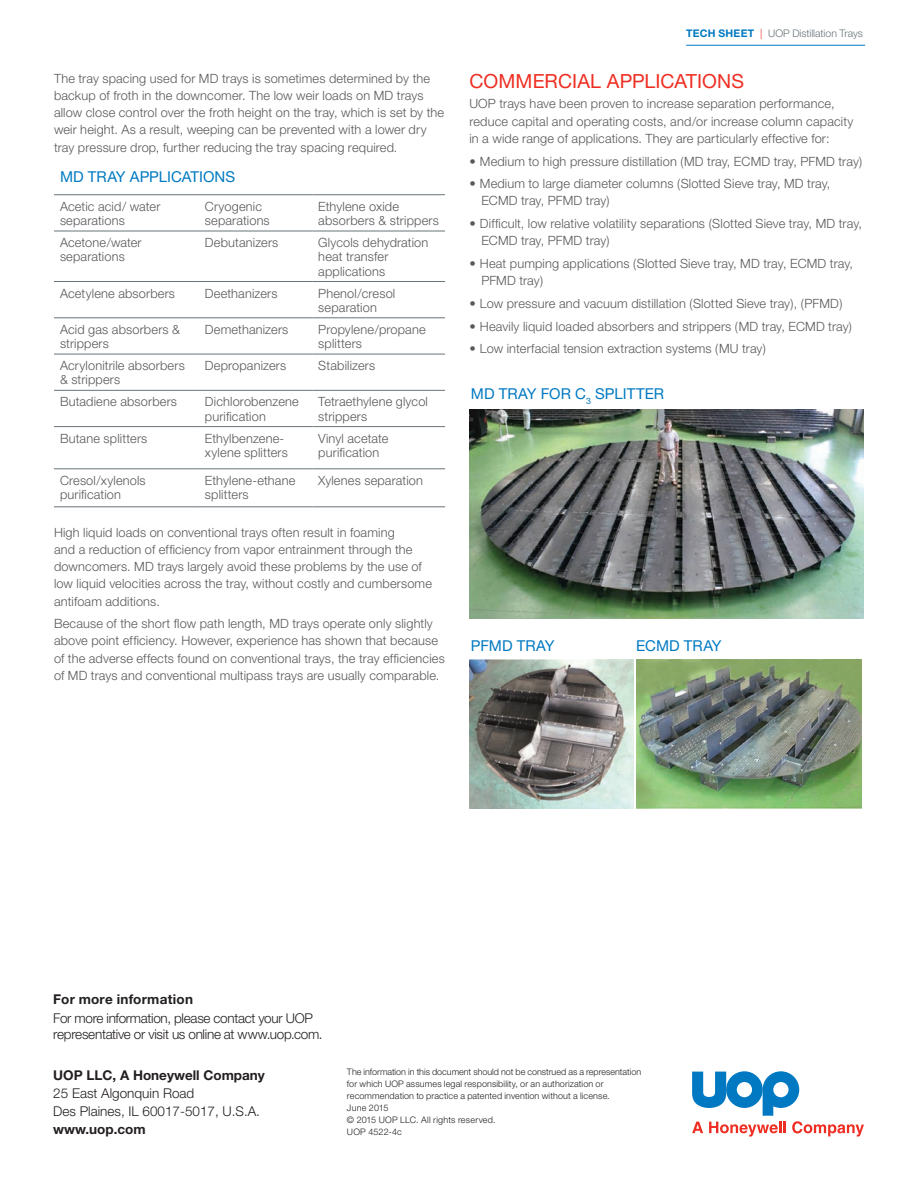
<style>
.page{position:relative;width:918px;height:1188px;background:#fff}
.page>*{position:absolute;margin:0;border:0;box-sizing:border-box;transform-origin:0 0}
.TS-Body_Subhead_Hel{font:19.5px "Helvetica Neue";letter-spacing:.005em;color:#ee2e22}
.TS-Figure_Table_Sub{font:15px "Helvetica Neue";letter-spacing:.005em;color:#0079c2}
.TS-Figure_Table_Titl{font:15px "Helvetica Neue";letter-spacing:.005em;color:#0079c2}
.t1{font:300 13.5px/16.5px "Helvetica Neue";letter-spacing:-.02em;color:#231f20}
.t2{font:300 13.5px "Helvetica Neue";color:#231f20}
.TS-Body_Subhead_Lev{font:700 13.5px "Helvetica Neue";color:#231f20}
.TS-Body_Subhead_Lev-2{font:700 13.5px "Helvetica Neue";letter-spacing:.02em;color:#231f20}
.TS-Body_Hel_Lt_8_5_1{font:300 12.75px/17.2px "Helvetica Neue";letter-spacing:.01em;color:#57585a}
.TS-Table_Hel_Lt_8_5{font:300 12.75px/14.2px "Helvetica Neue";letter-spacing:.015em;color:#57585a}
.TS-Bulleted_Body_Hel{font:300 12.75px/17.2px "Helvetica Neue";letter-spacing:.01em;color:#57585a}
.TS-Bulleted_Body_Hel-2{font:300 10.5px "Helvetica Neue";letter-spacing:-.005em;color:#687379}
.t3{font:300 9px/12px "Helvetica Neue";letter-spacing:.01em;color:#231f20}
.s1{font-weight:700;color:#0079c2}
.s2{color:#ee2e22}
</style>
<div class="page">
<svg style="left:692px;top:1071px;width:172px;height:66px"></svg>
<hr style="left:686px;top:45px;width:179px;height:1px;background:#0079c2">
<hr style="left:54px;top:194px;width:145px;height:1px;background:#687379">
<hr style="left:199px;top:194px;width:113px;height:1px;background:#687379">
<hr style="left:312px;top:194px;width:133px;height:1px;background:#687379">
<hr style="left:54px;top:231px;width:145px;height:1px;background:#687379">
<hr style="left:199px;top:231px;width:113px;height:1px;background:#687379">
<hr style="left:312px;top:231px;width:133px;height:1px;background:#687379">
<hr style="left:54px;top:281px;width:145px;height:1px;background:#687379">
<hr style="left:199px;top:281px;width:113px;height:1px;background:#687379">
<hr style="left:312px;top:281px;width:133px;height:1px;background:#687379">
<hr style="left:54px;top:317px;width:145px;height:1px;background:#687379">
<hr style="left:199px;top:317px;width:113px;height:1px;background:#687379">
<hr style="left:312px;top:317px;width:133px;height:1px;background:#687379">
<hr style="left:54px;top:354px;width:145px;height:1px;background:#687379">
<hr style="left:199px;top:354px;width:113px;height:1px;background:#687379">
<hr style="left:312px;top:354px;width:133px;height:1px;background:#687379">
<hr style="left:54px;top:390px;width:145px;height:1px;background:#687379">
<hr style="left:199px;top:390px;width:113px;height:1px;background:#687379">
<hr style="left:312px;top:390px;width:133px;height:1px;background:#687379">
<hr style="left:54px;top:426px;width:145px;height:1px;background:#687379">
<hr style="left:199px;top:426px;width:113px;height:1px;background:#687379">
<hr style="left:312px;top:426px;width:133px;height:1px;background:#687379">
<hr style="left:54px;top:468px;width:145px;height:1px;background:#687379">
<hr style="left:199px;top:468px;width:113px;height:1px;background:#687379">
<hr style="left:312px;top:468px;width:133px;height:1px;background:#687379">
<hr style="left:54px;top:506px;width:145px;height:1px;background:#687379">
<hr style="left:199px;top:506px;width:113px;height:1px;background:#687379">
<hr style="left:312px;top:506px;width:133px;height:1px;background:#687379">
<img style="left:636px;top:660px;width:225px;height:149px">
<img style="left:469px;top:409px;width:395px;height:210px">
<img style="left:469px;top:660px;width:164px;height:149px">
<p class="TS-Body_Hel_Lt_8_5_1" style="left:54px;top:69px;width:392px">The tray spacing used for MD trays is sometimes determined by the backup of froth in the downcomer. The low weir loads on MD trays allow close control over the froth height on the tray, which is set by the weir height. As a result, weeping can be prevented with a lower dry tray pressure drop, further reducing the tray spacing required.</p>
<p class="TS-Figure_Table_Titl" style="left:60px;top:168px;width:177px">MD TRAY APPLICATIONS</p>
<p class="TS-Table_Hel_Lt_8_5" style="left:60px;top:199px;width:102px">Acetic acid/ water separations</p>
<p class="TS-Table_Hel_Lt_8_5" style="left:205px;top:199px;width:66px">Cryogenic separations</p>
<p class="TS-Table_Hel_Lt_8_5" style="left:318px;top:199px;width:122px">Ethylene oxide absorbers &amp; strippers</p>
<p class="TS-Table_Hel_Lt_8_5" style="left:60px;top:235px;width:83px">Acetone/water separations</p>
<p class="TS-Table_Hel_Lt_8_5" style="left:205px;top:235px;width:75px">Debutanizers</p>
<p class="TS-Table_Hel_Lt_8_5" style="left:318px;top:235px;width:112px">Glycols dehydration heat transfer applications</p>
<p class="TS-Table_Hel_Lt_8_5" style="left:60px;top:286px;width:117px">Acetylene absorbers</p>
<p class="TS-Table_Hel_Lt_8_5" style="left:205px;top:286px;width:74px">Deethanizers</p>
<p class="TS-Table_Hel_Lt_8_5" style="left:318px;top:286px;width:79px">Phenol/cresol separation</p>
<p class="TS-Table_Hel_Lt_8_5" style="left:60px;top:322px;width:122px">Acid gas absorbers &amp; strippers</p>
<p class="TS-Table_Hel_Lt_8_5" style="left:205px;top:322px;width:85px">Demethanizers</p>
<p class="TS-Table_Hel_Lt_8_5" style="left:318px;top:322px;width:109px">Propylene/propane splitters</p>
<p class="TS-Table_Hel_Lt_8_5" style="left:60px;top:358px;width:126px">Acrylonitrile absorbers &amp; strippers</p>
<p class="TS-Table_Hel_Lt_8_5" style="left:205px;top:358px;width:83px">Depropanizers</p>
<p class="TS-Table_Hel_Lt_8_5" style="left:318px;top:358px;width:58px">Stabilizers</p>
<p class="TS-Table_Hel_Lt_8_5" style="left:60px;top:394px;width:119px">Butadiene absorbers</p>
<p class="TS-Table_Hel_Lt_8_5" style="left:205px;top:394px;width:96px">Dichlorobenzene purification</p>
<p class="TS-Table_Hel_Lt_8_5" style="left:318px;top:394px;width:111px">Tetraethylene glycol strippers</p>
<p class="TS-Table_Hel_Lt_8_5" style="left:60px;top:431px;width:89px">Butane splitters</p>
<p class="TS-Table_Hel_Lt_8_5" style="left:205px;top:431px;width:85px">Ethylbenzene&shy;xylene splitters</p>
<p class="TS-Table_Hel_Lt_8_5" style="left:318px;top:431px;width:72px">Vinyl acetate purification</p>
<p class="TS-Table_Hel_Lt_8_5" style="left:60px;top:473px;width:87px">Cresol/xylenols purification</p>
<p class="TS-Table_Hel_Lt_8_5" style="left:205px;top:473px;width:92px">Ethylene-ethane splitters</p>
<p class="TS-Table_Hel_Lt_8_5" style="left:318px;top:473px;width:106px">Xylenes separation</p>
<p class="TS-Body_Hel_Lt_8_5_1" style="left:54px;top:523px;width:380px">High liquid loads on conventional trays often result in foaming<br>and a reduction of efficiency from vapor entrainment through the downcomers. MD trays largely avoid these problems by the use of low liquid velocities across the tray, without costly and cumbersome antifoam additions.</p>
<p class="TS-Body_Hel_Lt_8_5_1" style="left:54px;top:615px;width:392px">Because of the short flow path length, MD trays operate only slightly above point efficiency. However, experience has shown that because of the adverse effects found on conventional trays, the tray efficiencies of MD trays and conventional multipass trays are usually comparable.</p>
<p class="TS-Bulleted_Body_Hel-2" style="left:686px;top:27px;width:178px"><span class="s1">TECH SHEET</span> <span class="s2">|</span> UOP Distillation Trays</p>
<p class="TS-Body_Subhead_Hel" style="left:469px;top:69px;width:276px">COMMERCIAL APPLICATIONS</p>
<p class="TS-Body_Hel_Lt_8_5_1" style="left:469px;top:95px;width:386px">UOP trays have been proven to increase separation performance, reduce capital and operating costs, and/or increase column capacity in a wide range of applications. They are particularly effective for:</p>
<p class="TS-Bulleted_Body_Hel" style="left:469px;top:152px;width:394px">• Medium to high pressure distillation (MD tray, ECMD tray, PFMD tray)</p>
<p class="TS-Bulleted_Body_Hel" style="left:481px;top:175px;width:351px;text-indent:-12px">• Medium to large diameter columns (Slotted Sieve tray, MD tray,<br>ECMD tray, PFMD tray)</p>
<p class="TS-Bulleted_Body_Hel" style="left:481px;top:215px;width:382px;text-indent:-12px">• Difficult, low relative volatility separations (Slotted Sieve tray, MD tray,<br>ECMD tray, PFMD tray)</p>
<p class="TS-Bulleted_Body_Hel" style="left:481px;top:255px;width:373px;text-indent:-12px">• Heat pumping applications (Slotted Sieve tray, MD tray, ECMD tray,<br>PFMD tray)</p>
<p class="TS-Bulleted_Body_Hel" style="left:469px;top:294px;width:375px">• Low pressure and vacuum distillation (Slotted Sieve tray), (PFMD)</p>
<p class="TS-Bulleted_Body_Hel" style="left:469px;top:317px;width:384px">• Heavily liquid loaded absorbers and strippers (MD tray, ECMD tray)</p>
<p class="TS-Bulleted_Body_Hel" style="left:469px;top:340px;width:298px">• Low interfacial tension extraction systems (MU tray)</p>
<p class="TS-Figure_Table_Sub" style="left:471px;top:385px;width:195px">MD TRAY FOR C<sub>3</sub> SPLITTER</p>
<p class="TS-Figure_Table_Sub" style="left:471px;top:636px;width:85px">PFMD TRAY</p>
<p class="TS-Figure_Table_Sub" style="left:636px;top:636px;width:87px">ECMD TRAY</p>
<p class="TS-Body_Subhead_Lev-2" style="left:53px;top:991px;width:141px">For more information</p>
<p class="t1" style="left:53px;top:1009px;width:271px">For more information, please contact your UOP representative or visit us online at www.uop.com.</p>
<p class="TS-Body_Subhead_Lev" style="left:53px;top:1066px;width:213px">UOP LLC, A Honeywell Company</p>
<p class="t2" style="left:53px;top:1085px;width:143px">25 East Algonquin Road</p>
<p class="t2" style="left:53px;top:1103px;width:208px">Des Plaines, IL 60017-5017, U.S.A.</p>
<p class="TS-Body_Subhead_Lev" style="left:53px;top:1120px;width:94px">www.uop.com</p>
<p class="t3" style="left:347px;top:1065px;width:296px">The information in this document should not be construed as a representation for which UOP assumes legal responsibility, or an authorization or recommendation to practice a patented invention without a license.</p>
<p class="t3" style="left:347px;top:1101px;width:43px">June 2015</p>
<p class="t3" style="left:347px;top:1113px;width:150px">© 2015 UOP LLC. All rights reserved.</p>
<p class="t3" style="left:347px;top:1125px;width:56px">UOP 4522-4c</p>
</div>
